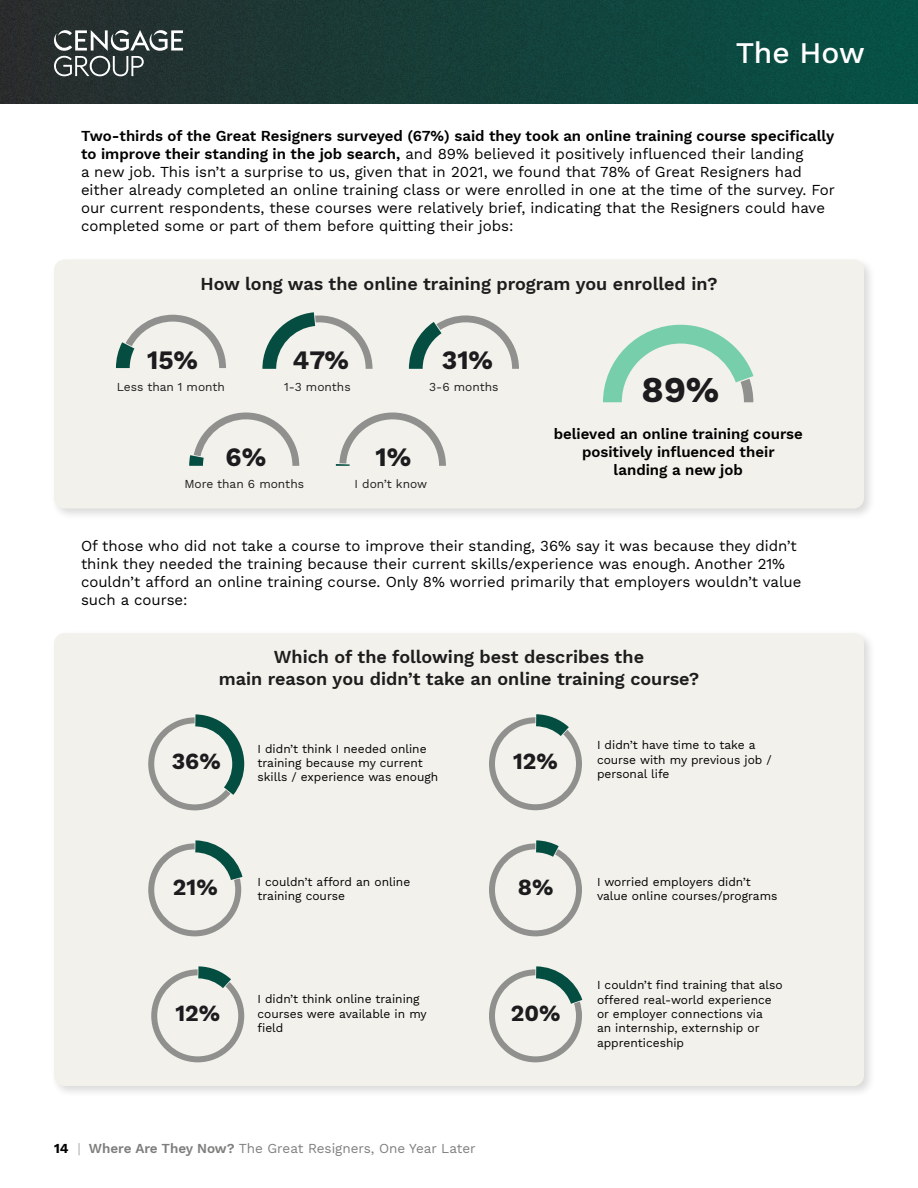
<style>
.page{position:relative;width:918px;height:1188px;background:#fff}
.page>*{position:absolute;margin:0;border:0;box-sizing:border-box;transform-origin:0 0}
.t1{font:700 35.7px "Work Sans";color:#1c1c1f}
.t2{font:500 30px "Work Sans";letter-spacing:-.01em;color:#fff}
.t3{font:700 26.1px "Work Sans";color:#1c1c1f}
.t4{font:700 22.8px "Work Sans";color:#1c1c1f}
.t5{font:600 18px/21.6px "Work Sans";color:#1d1d1e;text-align:center}
.t6{font:15px/18px "Work Sans";color:#000}
.t7{font:600 15px/18px "Work Sans";color:#000;text-align:center}
.t8{font:13.5px "Work Sans";color:#7e7f7d}
.t9{font:12px/14.4px "Work Sans";color:#000}
.t10{font:12px "Work Sans";color:#1d1d1e}
.s1{font-weight:600}
.s2{font-weight:700;color:#000}
.s3{font-weight:300}
</style>
<div class="page">
<img style="left:0;top:0;width:918px;height:103px">
<svg style="left:54px;top:30px;width:129px;height:46px;background:#576160"></svg>
<div style="left:50px;top:256px;width:827px;height:265px;background:#000;opacity:.15"></div>
<div style="left:54px;top:260px;width:810px;height:248px;background:#f2f1eb;border-radius:10px"></div>
<div style="left:50px;top:629px;width:827px;height:470px;background:#000;opacity:.15"></div>
<div style="left:54px;top:633px;width:810px;height:453px;background:#f2f1eb;border-radius:10px"></div>
<svg style="left:603px;top:325px;width:150px;height:77px"></svg>
<svg style="left:116px;top:315px;width:110px;height:53px"></svg>
<svg style="left:262px;top:312px;width:111px;height:57px"></svg>
<svg style="left:409px;top:315px;width:110px;height:54px"></svg>
<svg style="left:189px;top:413px;width:110px;height:53px"></svg>
<svg style="left:336px;top:413px;width:110px;height:53px"></svg>
<svg style="left:148px;top:714px;width:96px;height:96px"></svg>
<svg style="left:148px;top:840px;width:94px;height:96px"></svg>
<svg style="left:151px;top:966px;width:93px;height:96px"></svg>
<svg style="left:489px;top:714px;width:93px;height:96px"></svg>
<svg style="left:489px;top:840px;width:93px;height:96px"></svg>
<svg style="left:489px;top:966px;width:93px;height:96px"></svg>
<h2 class="t2" style="left:736px;top:30px;width:130px">The How</h2>
<p class="t6" style="left:81px;top:126px;width:755px"><span class="s1">Two-thirds of the Great Resigners surveyed (67%) said they took an online training course specifically to improve their standing in the job search,</span> and 89% believed it positively influenced their landing<br>a new job. This isn’t a surprise to us, given that in 2021, we found that 78% of Great Resigners had either already completed an online training class or were enrolled in one at the time of the survey. For our current respondents, these courses were relatively brief, indicating that the Resigners could have completed some or part of them before quitting their jobs:</p>
<p class="t5" style="left:201px;top:272px;width:518px">How long was the online training program you enrolled in?</p>
<h3 class="t3" style="left:147px;top:340px;width:52px">15%</h3>
<p class="t10" style="left:117px;top:377px;width:110px">Less than 1 month</p>
<h3 class="t3" style="left:292px;top:340px;width:58px">47%</h3>
<p class="t10" style="left:284px;top:377px;width:68px">1-3 months</p>
<h3 class="t3" style="left:442px;top:340px;width:53px">31%</h3>
<p class="t10" style="left:429px;top:377px;width:71px">3-6 months</p>
<h3 class="t3" style="left:226px;top:437px;width:42px">6%</h3>
<p class="t10" style="left:184px;top:474px;width:121px">More than 6 months</p>
<h3 class="t3" style="left:376px;top:437px;width:37px">1%</h3>
<p class="t10" style="left:355px;top:474px;width:74px">I don’t know</p>
<h1 class="t1" style="left:642px;top:363px;width:79px">89%</h1>
<p class="t7" style="left:554px;top:425px;width:251px">believed an online training course positively influenced their landing a new job</p>
<p class="t6" style="left:81px;top:536px;width:722px">Of those who did not take a course to improve their standing, 36% say it was because they didn’t think they needed the training because their current skills/experience was enough. Another 21% couldn’t afford an online training course. Only 8% worried primarily that employers wouldn’t value such a course:</p>
<p class="t5" style="left:219px;top:646px;width:482px">Which of the following best describes the<br>main reason you didn’t take an online training course?</p>
<h3 class="t4" style="left:172px;top:744px;width:51px">36%</h3>
<p class="t9" style="left:257px;top:741px;width:182px">I didn’t think I needed online training because my current skills / experience was enough</p>
<h3 class="t4" style="left:513px;top:744px;width:46px">12%</h3>
<p class="t9" style="left:597px;top:738px;width:176px">I didn’t have time to take a course with my previous job / personal life</p>
<h3 class="t4" style="left:173px;top:870px;width:46px">21%</h3>
<p class="t9" style="left:257px;top:874px;width:154px">I couldn’t afford an online training course</p>
<h3 class="t4" style="left:518px;top:870px;width:37px">8%</h3>
<p class="t9" style="left:597px;top:874px;width:182px">I worried employers didn’t value online courses/programs</p>
<h3 class="t4" style="left:175px;top:996px;width:46px">12%</h3>
<p class="t9" style="left:257px;top:991px;width:171px">I didn’t think online training courses were available in my field</p>
<h3 class="t4" style="left:511px;top:996px;width:51px">20%</h3>
<p class="t9" style="left:597px;top:978px;width:187px">I couldn’t find training that also offered real-world experience or employer connections via<br>an internship, externship or apprenticeship</p>
<p class="t8" style="left:54px;top:1138px;width:423px"><span class="s2">14</span> <span class="s3">|</span> <span class="s1">Where Are They Now?</span> The Great Resigners, One Year Later</p>
</div>
